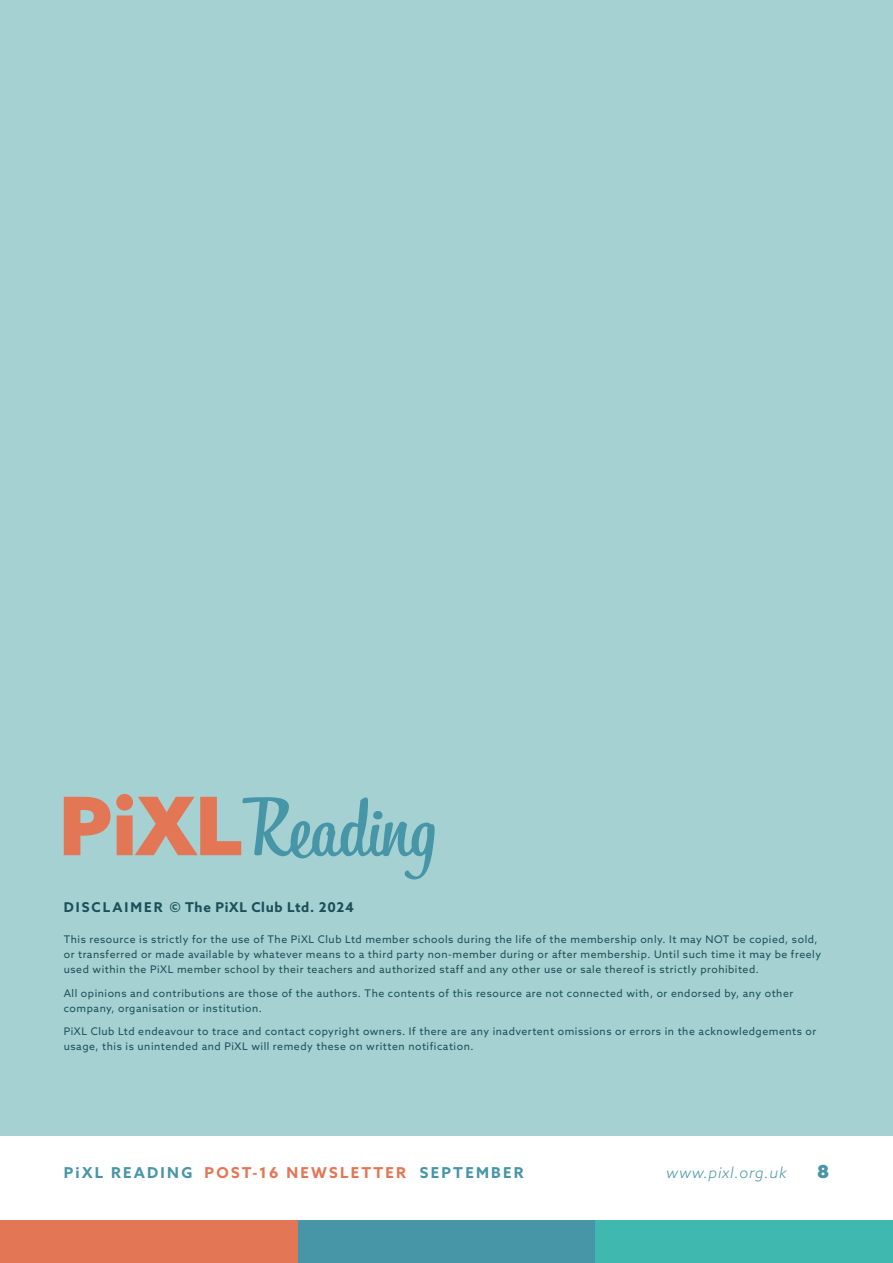
<style>
.page{position:relative;width:893px;height:1263px;background:#fff}
.page>*{position:absolute;margin:0;border:0;box-sizing:border-box;transform-origin:0 0}
.t1{font:900 18px "Azo Sans";color:#4796a7}
.t2{font:700 15px "Azo Sans";letter-spacing:.15em;color:#4796a7}
.t3{font:italic 300 15px "Azo Sans";letter-spacing:.05em;color:#4796a7}
.t4{font:700 13.5px "Azo Sans";letter-spacing:.05em;color:#1c4f59}
.t5{font:10.5px/15px "Azo Sans";letter-spacing:.05em;color:#1c4f59}
.s1{color:#e37655}
</style>
<div class="page">
<div style="left:595px;top:1220px;width:298px;height:43px;background:#3fb8af"></div>
<div style="left:298px;top:1220px;width:297px;height:43px;background:#4796a7"></div>
<div style="left:0;top:1220px;width:298px;height:43px;background:#e37655"></div>
<div style="left:0;top:0;width:893px;height:1135px;background:#a5d1d2"></div>
<svg style="left:64px;top:794px;width:371px;height:85px"></svg>
<p class="t4" style="left:64px;top:898px;width:292px">DISCLAIMER © The PiXL Club Ltd. 2024</p>
<p class="t5" style="left:64px;top:932px;width:759px">This resource is strictly for the use of The PiXL Club Ltd member schools during the life of the membership only. It may NOT be copied, sold, or transferred or made available by whatever means to a third party non-member during or after membership. Until such time it may be freely used within the PiXL member school by their teachers and authorized staff and any other use or sale thereof is strictly prohibited.</p>
<p class="t5" style="left:64px;top:985px;width:731px">All opinions and contributions are those of the authors. The contents of this resource are not connected with, or endorsed by, any other company, organisation or institution.</p>
<p class="t5" style="left:64px;top:1024px;width:754px">PiXL Club Ltd endeavour to trace and contact copyright owners. If there are any inadvertent omissions or errors in the acknowledgements or usage, this is unintended and PiXL will remedy these on written notification.</p>
<h2 class="t2" style="left:64px;top:1162px;width:461px">PiXL READING <span class="s1">POST-16 NEWSLETTER</span> SEPTEMBER</h2>
<h2 class="t3" style="left:666px;top:1162px;width:122px">www.pixl.org.uk</h2>
<h1 class="t1" style="left:817px;top:1159px;width:14px">8</h1>
</div>
